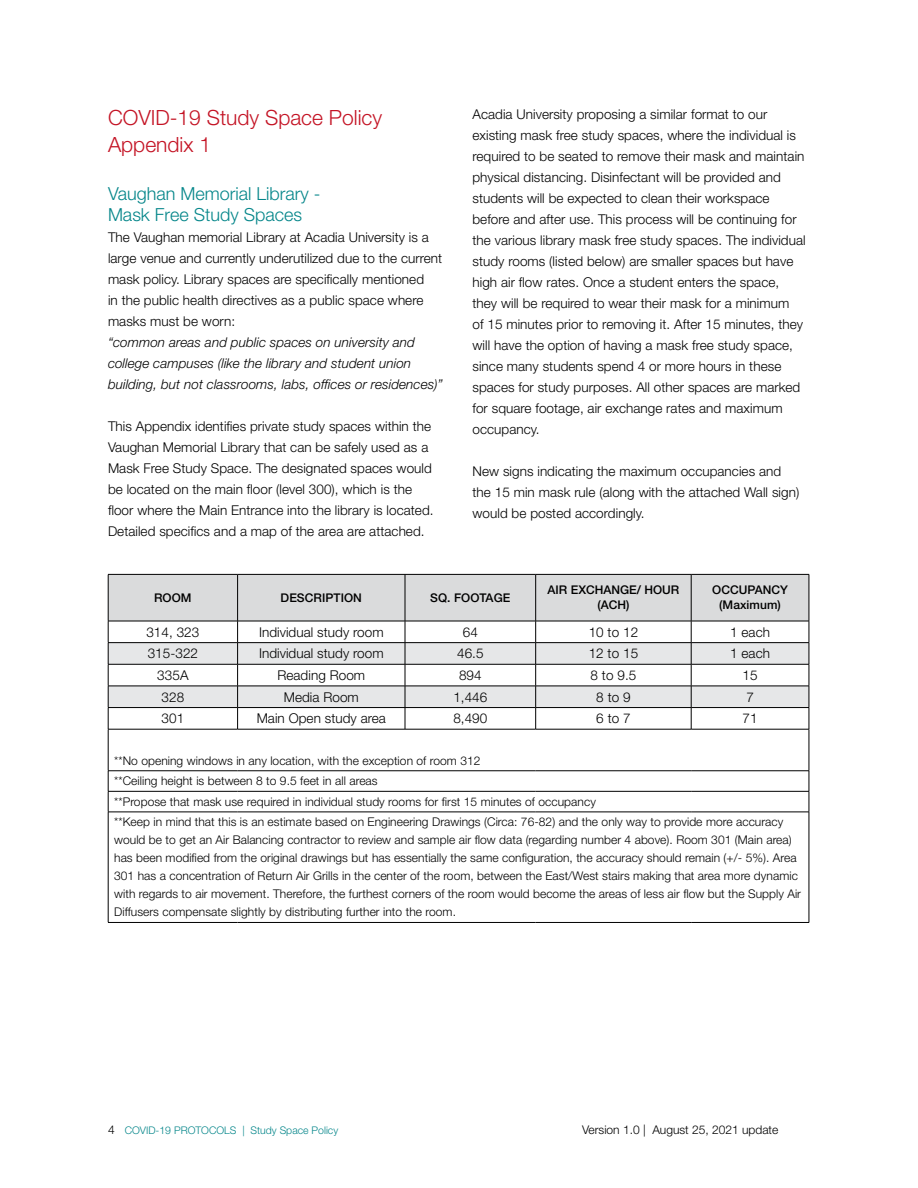
<style>
.page{position:relative;width:918px;height:1188px;background:#fff}
.page>*{position:absolute;margin:0;border:0;box-sizing:border-box;transform-origin:0 0}
.t1{font:300 21px/27px "Helvetica Neue LT Std";color:#c41425}
.t2{font:300 18px/21px "Helvetica Neue LT Std";color:#05868a}
.t3{font:300 13.5px/21px "Helvetica Neue LT Std";letter-spacing:.005em;color:#000}
.t4{font:italic 300 13.5px/21px "Helvetica Neue LT Std";letter-spacing:.005em;color:#000}
.t5{font:300 12px/18px "Helvetica Neue LT Std";letter-spacing:.005em;color:#000}
.t6{font:500 12px/15px "Helvetica Neue LT Std";letter-spacing:.005em;color:#000;text-align:center}
.t7{font:300 10.5px "Helvetica Neue LT Std";color:#05868a}
.s1{font-size:12px;color:#000}
</style>
<div class="page">
<svg style="left:108px;top:574px;width:702px;height:155px"></svg>
<hr style="left:108px;top:729px;width:130px;height:1px;background:#000">
<hr style="left:108px;top:729px;width:1px;height:42px;background:#000">
<hr style="left:238px;top:729px;width:167px;height:1px;background:#000">
<hr style="left:405px;top:729px;width:131px;height:1px;background:#000">
<hr style="left:536px;top:729px;width:155px;height:1px;background:#000">
<hr style="left:691px;top:729px;width:118px;height:1px;background:#000">
<hr style="left:809px;top:729px;width:1px;height:42px;background:#000">
<hr style="left:108px;top:771px;width:130px;height:1px;background:#000">
<hr style="left:238px;top:771px;width:167px;height:1px;background:#000">
<hr style="left:405px;top:771px;width:131px;height:1px;background:#000">
<hr style="left:536px;top:771px;width:155px;height:1px;background:#000">
<hr style="left:691px;top:771px;width:118px;height:1px;background:#000">
<hr style="left:108px;top:791px;width:130px;height:1px;background:#000">
<svg style="left:108px;top:771px;width:1px;height:41px"></svg>
<hr style="left:238px;top:791px;width:167px;height:1px;background:#000">
<hr style="left:405px;top:791px;width:131px;height:1px;background:#000">
<hr style="left:536px;top:791px;width:155px;height:1px;background:#000">
<hr style="left:691px;top:791px;width:118px;height:1px;background:#000">
<svg style="left:809px;top:771px;width:1px;height:41px"></svg>
<hr style="left:108px;top:812px;width:130px;height:1px;background:#000">
<hr style="left:108px;top:812px;width:1px;height:110px;background:#000">
<hr style="left:238px;top:812px;width:167px;height:1px;background:#000">
<hr style="left:405px;top:812px;width:131px;height:1px;background:#000">
<hr style="left:536px;top:812px;width:155px;height:1px;background:#000">
<hr style="left:691px;top:812px;width:118px;height:1px;background:#000">
<hr style="left:809px;top:812px;width:1px;height:110px;background:#000">
<hr style="left:108px;top:922px;width:130px;height:1px;background:#000">
<hr style="left:238px;top:922px;width:167px;height:1px;background:#000">
<hr style="left:405px;top:922px;width:131px;height:1px;background:#000">
<hr style="left:536px;top:922px;width:155px;height:1px;background:#000">
<hr style="left:691px;top:922px;width:118px;height:1px;background:#000">
<h1 class="t1" style="left:108px;top:103px;width:276px">COVID-19 Study Space Policy<br>Appendix 1</h1>
<h2 class="t2" style="left:108px;top:182px;width:214px">Vaughan Memorial Library -<br>Mask Free Study Spaces</h2>
<p class="t3" style="left:108px;top:226px;width:336px">The Vaughan memorial Library at Acadia University is a large venue and currently underutilized due to the current mask policy. Library spaces are specifically mentioned<br>in the public health directives as a public space where masks must be worn:</p>
<p class="t4" style="left:108px;top:331px;width:336px">“common areas and public spaces on university and college campuses (like the library and student union building, but not classrooms, labs, offices or residences)”</p>
<p class="t3" style="left:108px;top:415px;width:327px">This Appendix identifies private study spaces within the Vaughan Memorial Library that can be safely used as a Mask Free Study Space. The designated spaces would be located on the main floor (level 300), which is the floor where the Main Entrance into the library is located.<br>Detailed specifics and a map of the area are attached.</p>
<p class="t3" style="left:472px;top:104px;width:335px">Acadia University proposing a similar format to our existing mask free study spaces, where the individual is required to be seated to remove their mask and maintain physical distancing. Disinfectant will be provided and students will be expected to clean their workspace before and after use. This process will be continuing for the various library mask free study spaces. The individual study rooms (listed below) are smaller spaces but have high air flow rates. Once a student enters the space, they will be required to wear their mask for a minimum<br>of 15 minutes prior to removing it. After 15 minutes, they will have the option of having a mask free study space, since many students spend 4 or more hours in these spaces for study purposes. All other spaces are marked for square footage, air exchange rates and maximum occupancy.</p>
<p class="t3" style="left:472px;top:461px;width:328px">New signs indicating the maximum occupancies and the 15 min mask rule (along with the attached Wall sign) would be posted accordingly.</p>
<p class="t6" style="left:154px;top:590px;width:39px">ROOM</p>
<p class="t6" style="left:281px;top:590px;width:83px">DESCRIPTION</p>
<p class="t6" style="left:430px;top:590px;width:82px">SQ. FOOTAGE</p>
<p class="t6" style="left:548px;top:583px;width:133px">AIR EXCHANGE/ HOUR (ACH)</p>
<p class="t6" style="left:712px;top:583px;width:77px">OCCUPANCY (Maximum)</p>
<p class="t3" style="left:146px;top:621px;width:55px">314, 323</p>
<p class="t3" style="left:259px;top:621px;width:126px">Individual study room</p>
<p class="t3" style="left:463px;top:621px;width:17px">64</p>
<p class="t3" style="left:589px;top:621px;width:51px">10 to 12</p>
<p class="t3" style="left:730px;top:621px;width:41px">1 each</p>
<p class="t3" style="left:148px;top:643px;width:52px">315-322</p>
<p class="t3" style="left:259px;top:643px;width:126px">Individual study room</p>
<p class="t3" style="left:457px;top:643px;width:28px">46.5</p>
<p class="t3" style="left:589px;top:643px;width:51px">12 to 15</p>
<p class="t3" style="left:730px;top:643px;width:41px">1 each</p>
<p class="t3" style="left:157px;top:664px;width:33px">335A</p>
<p class="t3" style="left:277px;top:664px;width:89px">Reading Room</p>
<p class="t3" style="left:459px;top:664px;width:24px">894</p>
<p class="t3" style="left:591px;top:664px;width:47px">8 to 9.5</p>
<p class="t3" style="left:743px;top:664px;width:17px">15</p>
<p class="t3" style="left:162px;top:686px;width:24px">328</p>
<p class="t3" style="left:284px;top:686px;width:77px">Media Room</p>
<p class="t3" style="left:453px;top:686px;width:36px">1,446</p>
<p class="t3" style="left:596px;top:686px;width:36px">8 to 9</p>
<p class="t3" style="left:746px;top:686px;width:9px">7</p>
<p class="t3" style="left:162px;top:708px;width:24px">301</p>
<p class="t3" style="left:257px;top:708px;width:131px">Main Open study area</p>
<p class="t3" style="left:453px;top:708px;width:36px">8,490</p>
<p class="t3" style="left:596px;top:708px;width:36px">6 to 7</p>
<p class="t3" style="left:743px;top:708px;width:17px">71</p>
<p class="t5" style="left:114px;top:750px;width:671px;line-height:20.5px">**No opening windows in any location, with the exception of room 312<br>**Ceiling height is between 8 to 9.5 feet in all areas<br>**Propose that mask use required in individual study rooms for first 15 minutes of occupancy<br>**Keep in mind that this is an estimate based on Engineering Drawings (Circa: 76-82) and the only way to provide more accuracy</p>
<p class="t5" style="left:114px;top:831px;width:688px">would be to get an Air Balancing contractor to review and sample air flow data (regarding number 4 above). Room 301 (Main area) has been modified from the original drawings but has essentially the same configuration, the accuracy should remain (+/- 5%). Area 301 has a concentration of Return Air Grills in the center of the room, between the East/West stairs making that area more dynamic with regards to air movement. Therefore, the furthest corners of the room would become the areas of less air flow but the Supply Air Diffusers compensate slightly by distributing further into the room.</p>
<p class="t7" style="left:108px;top:1124px;width:232px"><span class="s1">4</span> COVID-19 PROTOCOLS | Study Space Policy</p>
<p class="t5" style="left:582px;top:1120px;width:198px">Version 1.0 | August 25, 2021 update</p>
</div>
